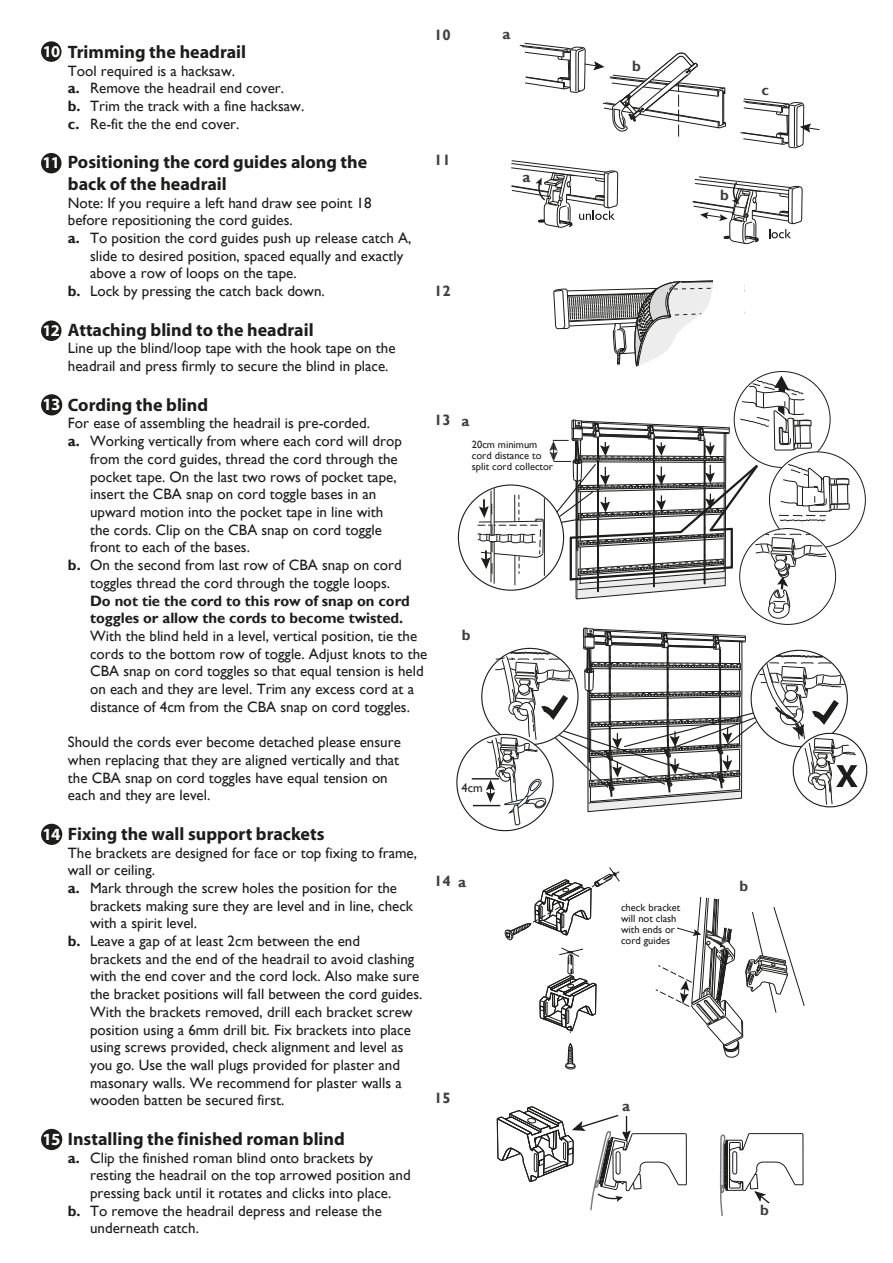
<style>
.page{position:relative;width:893px;height:1263px;background:#fff}
.page>*{position:absolute;margin:0;border:0;box-sizing:border-box;transform-origin:0 0}
.t1{font:700 18px/21.6px "Myriad";color:#1d1d1b}
.t2{font:15px/17.7px "Gill Sans";color:#1d1d1b}
.t3{font:700 15px/17.7px "Gill Sans";letter-spacing:-.005em;color:#1d1d1b}
.t4{font:700 15px "Gill Sans";color:#3f3f3e}
.t5{font:12.45px "Gill Sans";color:#1d1d1b}
.t6{font:10.5px/10.9px "Gill Sans";color:#1d1d1b}
.s1{font-size:16.5px;color:#fff}
.s2{font-weight:700}
.s3{font-size:17.1px;color:#fff}
</style>
<div class="page">
<svg style="left:740px;top:98px;width:80px;height:50px"></svg>
<svg style="left:519px;top:43px;width:207px;height:84px"></svg>
<svg style="left:725px;top:179px;width:77px;height:66px"></svg>
<svg style="left:511px;top:160px;width:68px;height:68px"></svg>
<svg style="left:642px;top:1133px;width:45px;height:53px"></svg>
<svg style="left:497px;top:1106px;width:145px;height:105px"></svg>
<svg style="left:743px;top:619px;width:61px;height:572px"></svg>
<svg style="left:749px;top:1174px;width:22px;height:30px"></svg>
<svg style="left:720px;top:1134px;width:23px;height:82px"></svg>
<svg style="left:504px;top:879px;width:93px;height:191px"></svg>
<svg style="left:655px;top:896px;width:150px;height:162px"></svg>
<div style="left:41px;top:41px;width:21px;height:21px;background:#1d1d1b;border-radius:50%"></div>
<div style="left:41px;top:153px;width:21px;height:20px;background:#1d1d1b;border-radius:50%"></div>
<div style="left:41px;top:320px;width:21px;height:21px;background:#1d1d1b;border-radius:50%"></div>
<div style="left:41px;top:394px;width:21px;height:21px;background:#1d1d1b;border-radius:50%"></div>
<div style="left:41px;top:824px;width:21px;height:21px;background:#1d1d1b;border-radius:50%"></div>
<div style="left:41px;top:1129px;width:21px;height:21px;background:#1d1d1b;border-radius:50%"></div>
<svg style="left:579px;top:51px;width:146px;height:893px"></svg>
<svg style="left:477px;top:271px;width:373px;height:348px"></svg>
<svg style="left:456px;top:627px;width:412px;height:212px"></svg>
<p class="t1" style="left:43px;top:42px;width:205px"><span class="s1">10</span> Trimming the headrail</p>
<p class="t2" style="left:68px;top:62px;width:238px">Tool required is a hacksaw.<br><span class="s2">a.</span> Remove the headrail end cover.<br><span class="s2">b.</span> Trim the track with a fine hacksaw. <span class="s2">c.</span> Re-fit the the end cover.</p>
<p class="t1" style="left:68px;top:152px;width:301px;text-indent:-25px"><span class="s1">11</span> Positioning the cord guides along the back of the headrail</p>
<p class="t2" style="left:68px;top:194px;width:305px">Note: If you require a left hand draw see point 18</p>
<p class="t2" style="left:68px;top:212px;width:226px">before repositioning the cord guides.</p>
<p class="t2" style="left:68px;top:229px;width:345px"><span class="s2">a.</span> To position the cord guides push up release catch A,</p>
<p class="t2" style="left:90px;top:247px;width:315px">slide to desired position, spaced equally and exactly</p>
<p class="t2" style="left:90px;top:265px;width:208px">above a row of loops on the tape.</p>
<p class="t2" style="left:68px;top:283px;width:258px"><span class="s2">b.</span> Lock by pressing the catch back down.</p>
<p class="t1" style="left:43px;top:320px;width:273px"><span class="s1">12</span> Attaching blind to the headrail</p>
<p class="t2" style="left:68px;top:340px;width:329px">Line up the blind/loop tape with the hook tape on the headrail and press firmly to secure the blind in place.</p>
<p class="t1" style="left:43px;top:395px;width:167px"><span class="s3">13</span> Cording the blind</p>
<p class="t2" style="left:68px;top:415px;width:304px">For ease of assembling the headrail is pre-corded.</p>
<p class="t2" style="left:68px;top:433px;width:335px"><span class="s2">a.</span> Working vertically from where each cord will drop</p>
<p class="t2" style="left:90px;top:450px;width:309px">from the cord guides, thread the cord through the</p>
<p class="t2" style="left:90px;top:468px;width:308px">pocket tape. On the last two rows of pocket tape,</p>
<p class="t2" style="left:90px;top:486px;width:288px">insert the CBA snap on cord toggle bases in an</p>
<p class="t2" style="left:90px;top:503px;width:295px">upward motion into the pocket tape in line with</p>
<p class="t2" style="left:90px;top:521px;width:293px">the cords. Clip on the CBA snap on cord toggle</p>
<p class="t2" style="left:90px;top:539px;width:161px">front to each of the bases.</p>
<p class="t2" style="left:68px;top:556px;width:335px"><span class="s2">b.</span> On the second from last row of CBA snap on cord</p>
<p class="t2" style="left:90px;top:574px;width:302px">toggles thread the cord through the toggle loops.</p>
<p class="t3" style="left:90px;top:592px;width:321px">Do not tie the cord to this row of snap on cord toggles or allow the cords to become twisted.</p>
<p class="t2" style="left:90px;top:627px;width:339px">With the blind held in a level, vertical position, tie the cords to the bottom row of toggle. Adjust knots to the CBA snap on cord toggles so that equal tension is held on each and they are level. Trim any excess cord at a distance of 4cm from the CBA snap on cord toggles.</p>
<p class="t2" style="left:68px;top:733px;width:334px">Should the cords ever become detached please ensure when replacing that they are aligned vertically and that the CBA snap on cord toggles have equal tension on each and they are level.</p>
<p class="t1" style="left:43px;top:824px;width:283px"><span class="s3">14</span> Fixing the wall support brackets</p>
<p class="t2" style="left:68px;top:844px;width:351px">The brackets are designed for face or top fixing to frame, wall or ceiling.<br><span class="s2">a.</span> Mark through the screw holes the position for the</p>
<p class="t2" style="left:90px;top:897px;width:325px">brackets making sure they are level and in line, check</p>
<p class="t2" style="left:90px;top:915px;width:109px">with a spirit level.</p>
<p class="t2" style="left:68px;top:932px;width:294px"><span class="s2">b.</span> Leave a gap of at least 2cm between the end</p>
<p class="t2" style="left:90px;top:950px;width:326px">brackets and the end of the headrail to avoid clashing</p>
<p class="t2" style="left:90px;top:968px;width:331px">with the end cover and the cord lock. Also make sure</p>
<p class="t2" style="left:90px;top:985px;width:334px">the bracket positions will fall between the cord guides.</p>
<p class="t2" style="left:90px;top:1003px;width:324px">With the brackets removed, drill each bracket screw</p>
<p class="t2" style="left:90px;top:1021px;width:322px">position using a 6mm drill bit. Fix brackets into place</p>
<p class="t2" style="left:90px;top:1039px;width:315px">using screws provided, check alignment and level as</p>
<p class="t2" style="left:90px;top:1056px;width:312px">you go. Use the wall plugs provided for plaster and</p>
<p class="t2" style="left:90px;top:1074px;width:313px">masonary walls. We recommend for plaster walls a</p>
<p class="t2" style="left:90px;top:1092px;width:196px">wooden batten be secured first.</p>
<p class="t1" style="left:43px;top:1129px;width:304px"><span class="s3">15</span> Installing the finished roman blind</p>
<p class="t2" style="left:68px;top:1149px;width:307px"><span class="s2">a.</span> Clip the finished roman blind onto brackets by</p>
<p class="t2" style="left:90px;top:1167px;width:322px">resting the headrail on the top arrowed position and</p>
<p class="t2" style="left:90px;top:1184px;width:303px">pressing back until it rotates and clicks into place.</p>
<p class="t2" style="left:68px;top:1202px;width:315px"><span class="s2">b.</span> To remove the headrail depress and release the</p>
<p class="t2" style="left:90px;top:1220px;width:110px">underneath catch.</p>
<p class="t4" style="left:434px;top:26px;width:18px">10</p>
<p class="t4" style="left:434px;top:151px;width:18px">11</p>
<p class="t4" style="left:434px;top:282px;width:18px">12</p>
<p class="t4" style="left:502px;top:25px;width:9px">a</p>
<p class="t4" style="left:522px;top:168px;width:9px">a</p>
<p class="t4" style="left:434px;top:410px;width:18px">13</p>
<p class="t4" style="left:461px;top:411px;width:9px">a</p>
<p class="t6" style="left:472px;top:439px;width:83px">20cm minimum cord distance to split cord collector</p>
<p class="t4" style="left:462px;top:625px;width:10px">b</p>
<p class="t5" style="left:461px;top:780px;width:23px">4cm</p>
<p class="t4" style="left:434px;top:872px;width:18px">14</p>
<p class="t4" style="left:458px;top:873px;width:9px">a</p>
<p class="t4" style="left:434px;top:1089px;width:18px">15</p>
<p class="t4" style="left:632px;top:57px;width:10px">b</p>
<p class="t4" style="left:761px;top:81px;width:9px">c</p>
<p class="t4" style="left:720px;top:186px;width:10px">b</p>
<p class="t6" style="left:621px;top:902px;width:61px">check bracket will not clash with ends or cord guides</p>
<p class="t4" style="left:739px;top:877px;width:10px">b</p>
<p class="t4" style="left:622px;top:1097px;width:9px">a</p>
<p class="t4" style="left:760px;top:1200px;width:10px">b</p>
</div>
